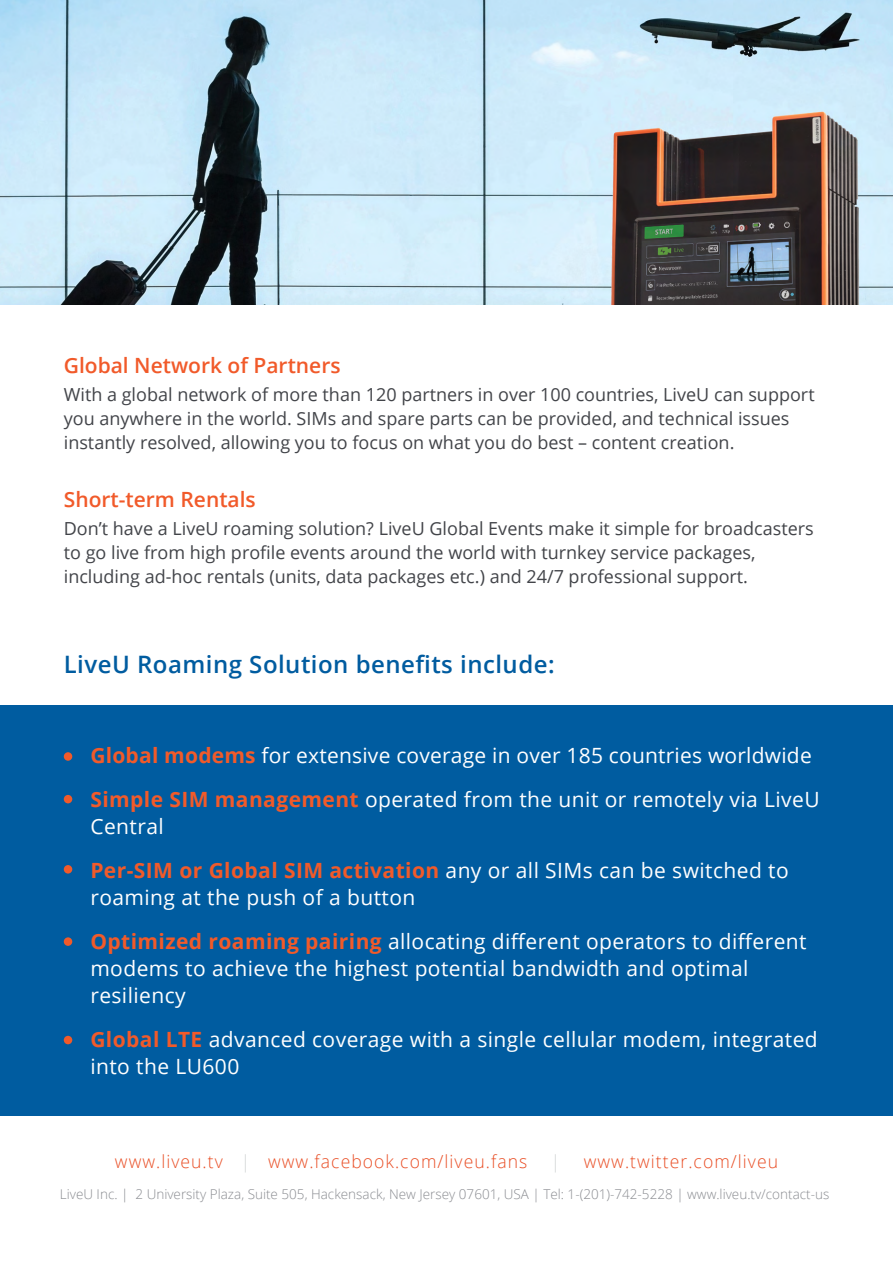
<style>
.page{position:relative;width:893px;height:1263px;background:#fff}
.page>*{position:absolute;margin:0;border:0;box-sizing:border-box;transform-origin:0 0}
.t1{font:600 24px "Open Sans";letter-spacing:.02em;color:#005ca0}
.t2{font:21px/44px "Open Sans";letter-spacing:.02em;color:#fff}
.t3{font:600 21px "Open Sans";color:#f15a2a}
.t4{font:18px/24px "Open Sans";color:#424449}
.t5{font:300 18px "Open Sans";letter-spacing:.06em;color:#e94e25}
.t6{font:300 18px "Open Sans";color:#d1d3d4}
.t7{font:300 13.5px "Open Sans";color:#8a8c91}
.s1{font-weight:700;color:#f15a2a}
</style>
<div class="page">
<div style="left:0;top:706px;width:893px;height:410px;background:#005ca0"></div>
<div style="left:64px;top:752px;width:8px;height:9px;background:#f15a2a;border-radius:50%"></div>
<div style="left:64px;top:795px;width:8px;height:8px;background:#f15a2a;border-radius:50%"></div>
<div style="left:64px;top:865px;width:8px;height:8px;background:#f15a2a;border-radius:50%"></div>
<div style="left:64px;top:937px;width:8px;height:9px;background:#f15a2a;border-radius:50%"></div>
<div style="left:64px;top:1036px;width:8px;height:8px;background:#f15a2a;border-radius:50%"></div>
<img style="left:0;top:0;width:893px;height:304px">
<p class="t3" style="left:64px;top:351px;width:278px">Global Network of Partners</p>
<p class="t4" style="left:64px;top:382px;width:752px">With a global network of more than 120 partners in over 100 countries, LiveU can support you anywhere in the world. SIMs and spare parts can be provided, and technical issues instantly resolved, allowing you to focus on what you do best – content creation.</p>
<p class="t3" style="left:64px;top:485px;width:194px">Short-term Rentals</p>
<p class="t4" style="left:64px;top:516px;width:751px">Don t’ have a LiveU roaming solution? LiveU Global Events make it simple for broadcasters to go live from high profile events around the world with turnkey service packages, including ad-hoc rentals (units, data packages etc ) . and 24/7 professional support.</p>
<h1 class="t1" style="left:64px;top:648px;width:492px">LiveU Roaming Solution benefits include:</h1>
<p class="t2" style="left:90px;top:733px;width:731px"><span class="s1">Global modems</span> for extensive coverage in over 185 countries worldwide<br><span class="s1">Simple SIM management</span> operated from the unit or remotely via LiveU</p>
<p class="t2" style="left:90px;top:804px;width:700px">Central<br><span class="s1">Per-SIM or Global SIM activation</span> any or all SIMs can be switched to</p>
<p class="t2" style="left:90px;top:875px;width:718px">roaming at the push of a button<br><span class="s1">Optimized roaming pairing</span> allocating different operators to different</p>
<p class="t2" style="left:90px;top:955px;width:660px;line-height:27px">modems to achieve the highest potential bandwidth and optimal resiliency</p>
<p class="t2" style="left:90px;top:1026px;width:729px;line-height:27px"><span class="s1">Global LTE</span> advanced coverage with a single cellular modem, integrated into the LU600</p>
<p class="t5" style="left:115px;top:1149px;width:109px">www.liveu.tv</p>
<p class="t6" style="left:241px;top:1149px;width:11px">|</p>
<p class="t5" style="left:268px;top:1149px;width:261px">www.facebook.com/liveu.fans</p>
<p class="t6" style="left:551px;top:1149px;width:11px">|</p>
<p class="t5" style="left:584px;top:1149px;width:196px">www.twitter.com/liveu</p>
<p class="t7" style="left:60px;top:1185px;width:70px">LiveU Inc. |</p>
<p class="t7" style="left:135px;top:1185px;width:695px">2 University Plaza, Suite 505, Hackensack, New Jersey 07601, USA | Tel: 1-(201)-742-5228 | www.liveu t v. /contact-us</p>
</div>
